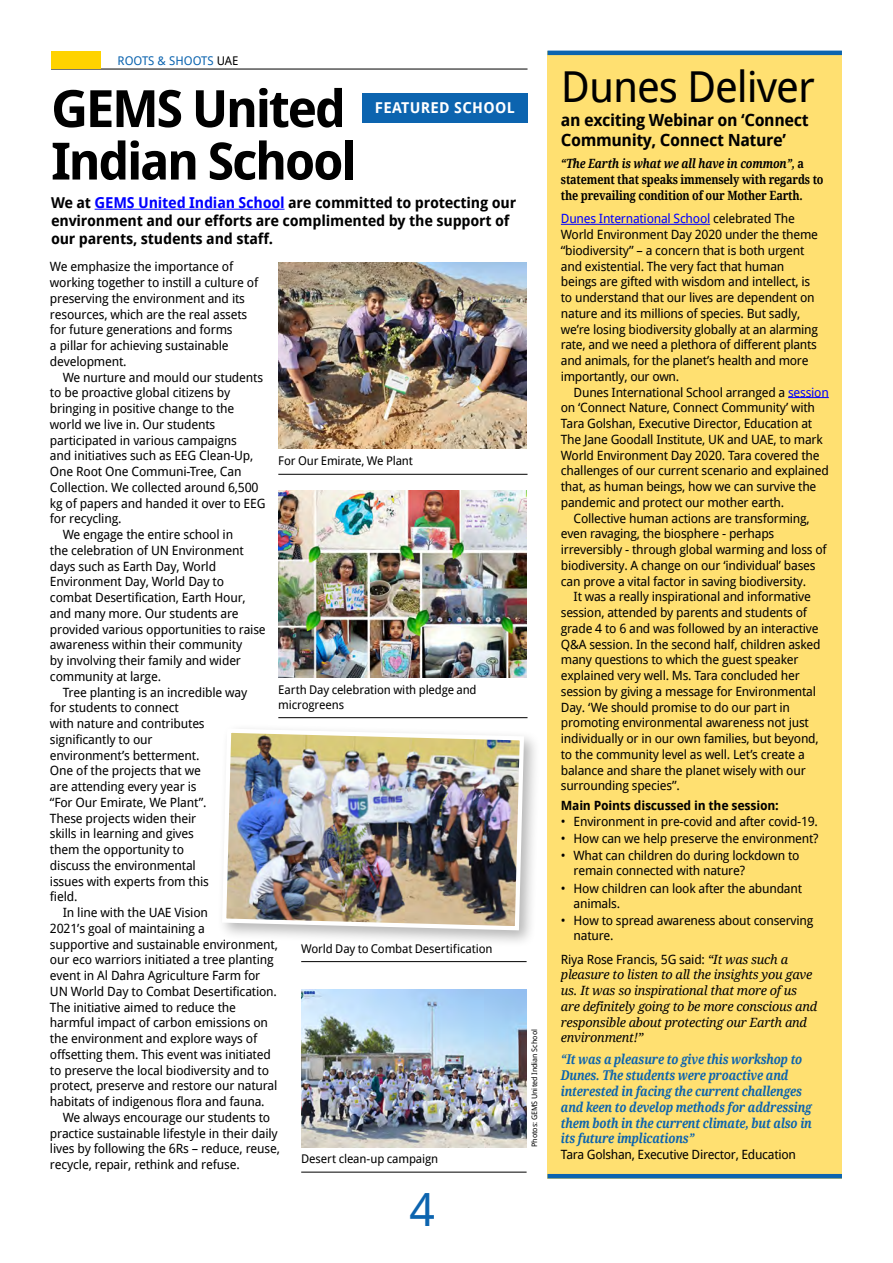
<style>
.page{position:relative;width:893px;height:1263px;background:#fff}
.page>*{position:absolute;margin:0;border:0;box-sizing:border-box;transform-origin:0 0}
.t1{font:700 51.45px/52.5px "Droid Sans";letter-spacing:-.05em;color:#000}
.t2{font:45.9px "Droid Sans";color:#0c64af}
.t3{font:42.6px "Droid Sans";letter-spacing:-.025em;color:#000}
.t4{font:700 16.8px/19.8px "Droid Sans";letter-spacing:-.025em;color:#000}
.t5{font:700 15px/18px "Droid Sans";letter-spacing:-.015em;color:#000}
.t6{font:700 15px "Droid Sans";letter-spacing:.02em;color:#fff}
.t7{font:italic 700 13.5px/15.8px "Droid Serif";letter-spacing:-.015em;color:#0c64af;scale:.85 1}
.t8{font:12.75px/15.8px "Droid Sans";letter-spacing:-.02em;color:#000}
.t9{font:italic 12.75px/15.8px "Droid Serif";letter-spacing:-.02em;color:#000}
.t10{font:700 12.75px/15.8px "Droid Serif";letter-spacing:-.015em;color:#000;scale:.85 1}
.t11{font:700 12.75px "Droid Sans";letter-spacing:-.02em;color:#000}
.t12{font:12px/15px "Droid Sans";letter-spacing:-.015em;color:#000}
.t13{font:12px "Droid Sans";color:#0c64af}
.t14{font:7.5px "Droid Sans";color:#000}
.s1{color:#000}
.s2{color:#00f}
.s3{font-style:italic}
.s4{font-family:"Droid Sans";font-style:normal}
</style>
<div class="page">
<hr style="left:51px;top:69px;width:476px;height:1px;background:#000">
<div style="left:547px;top:51px;width:295px;height:1127px;background:#ffe071"></div>
<img style="left:278px;top:262px;width:249px;height:187px">
<img style="left:301px;top:990px;width:226px;height:157px">
<img style="left:278px;top:491px;width:249px;height:186px">
<div style="left:51px;top:51px;width:50px;height:18px;background:#ffd300"></div>
<hr style="left:278px;top:717px;width:249px;height:1px;background:#000">
<hr style="left:278px;top:474px;width:249px;height:1px;background:#000">
<hr style="left:301px;top:1172px;width:226px;height:1px;background:#000">
<hr style="left:301px;top:961px;width:226px;height:1px;background:#000">
<div style="left:216px;top:723px;width:326px;height:225px;background:#000;opacity:.29"></div>
<img style="left:220px;top:726px;width:306px;height:206px">
<div style="left:362px;top:94px;width:165px;height:29px;background:#0c64af"></div>
<hr style="left:95px;top:209px;width:190px;height:1px;background:#00f">
<hr style="left:561px;top:224px;width:149px;height:1px;background:#00f">
<hr style="left:788px;top:397px;width:41px;height:1px;background:#00f">
<hr style="left:547px;top:51px;width:295px;height:4px;background:#0c64af">
<hr style="left:547px;top:1174px;width:295px;height:4px;background:#0c64af">
<p class="t13" style="left:118px;top:53px;width:122px">ROOTS &amp; SHOOTS <span class="s1">UAE</span></p>
<p class="t1" style="left:51px;top:83px;width:307px">GEMS United<br>Indian School</p>
<p class="t6" style="left:375px;top:99px;width:141px">FEATURED SCHOOL</p>
<p class="t5" style="left:51px;top:194px;width:467px">We at <span class="s2">GEMS United Indian School</span> are committed to protecting our environment and our efforts are complimented by the support of our parents, students and staff.</p>
<p class="t8" style="left:50px;top:259px;width:210px">We emphasize the importance of working together to instill a culture of preserving the environment and its resources, which are the real assets for future generations and forms<br>a pillar for achieving sustainable development.</p>
<p class="t8" style="left:50px;top:369px;width:217px;text-indent:13px">We nurture and mould our students to be proactive global citizens by bringing in positive change to the world we live in. Our students participated in various campaigns<br>and initiatives such as EEG Clean-Up,<br>One Root One Communi-Tree, Can<br>Collection. We collected around 6,500 kg of papers and handed it over to EEG for recycling.</p>
<p class="t8" style="left:50px;top:527px;width:217px;text-indent:13px">We engage the entire school in<br>the celebration of UN Environment days such as Earth Day, World<br>Environment Day, World Day to combat Desertification, Earth Hour, and many more. Our students are provided various opportunities to raise awareness within their community<br>by involving their family and wider community at large.</p>
<p class="t8" style="left:50px;top:684px;width:199px;text-indent:13px">Tree planting is an incredible way for students to connect<br>with nature and contributes significantly to our<br>environment’s betterment.<br>One of the projects that we<br>are attending every year is<br>“For Our Emirate, We Plant”.<br>These projects widen their<br>skills in learning and gives<br>them the opportunity to<br>discuss the environmental<br>issues with experts from this<br>field.</p>
<p class="t8" style="left:50px;top:905px;width:229px;text-indent:13px">In line with the UAE Vision<br>2021’s goal of maintaining a<br>supportive and sustainable environment, our eco warriors initiated a tree planting event in Al Dahra Agriculture Farm for UN World Day to Combat Desertification.<br>The initiative aimed to reduce the harmful impact of carbon emissions on the environment and explore ways of offsetting them. This event was initiated to preserve the local biodiversity and to protect, preserve and restore our natural habitats of indigenous flora and fauna.</p>
<p class="t8" style="left:50px;top:1109px;width:231px;text-indent:13px">We always encourage our students to practice sustainable lifestyle in their daily lives by following the 6Rs – reduce, reuse, recycle, repair, rethink and refuse.</p>
<p class="t12" style="left:278px;top:454px;width:136px">For Our Emirate, We Plant</p>
<p class="t12" style="left:278px;top:682px;width:200px">Earth Day celebration with pledge and microgreens</p>
<p class="t12" style="left:301px;top:941px;width:193px">World Day to Combat Desertification</p>
<p class="t12" style="left:301px;top:1151px;width:139px">Desert clean-up campaign</p>
<p class="t2" style="left:410px;top:1183px;width:27px">4</p>
<p class="t14" style="left:530px;top:1147px;width:120px;rotate:-90deg">Photos: GEMS United Indian School</p>
<p class="t3" style="left:561px;top:62px;width:256px">Dunes Deliver</p>
<p class="t4" style="left:561px;top:110px;width:249px">an exciting Webinar on ‘Connect<br>Community, Connect Nature’</p>
<p class="t10" style="left:561px;top:156px;width:310px"><span class="s3">“The Earth is what we all have in common”,</span> a statement that speaks immensely with regards to the prevailing condition of our Mother Earth.</p>
<p class="t8" style="left:561px;top:211px;width:259px"><span class="s2">Dunes International School</span> celebrated The World Environment Day 2020 under the theme “biodiversity” – a concern that is both urgent and existential. The very fact that human beings are gifted with wisdom and intellect, is to understand that our lives are dependent on nature and its millions of species. But sadly, we’re losing biodiversity globally at an alarming rate, and we need a plethora of different plants and animals, for the planet’s health and more importantly, our own.</p>
<p class="t8" style="left:561px;top:384px;width:269px;text-indent:13px">Dunes International School arranged a <span class="s2">session </span>on ‘Connect Nature, Connect Community’ with Tara Golshan, Executive Director, Education at The Jane Goodall Institute, UK and UAE, to mark World Environment Day 2020. Tara covered the challenges of our current scenario and explained that, as human beings, how we can survive the pandemic and protect our mother earth.</p>
<p class="t8" style="left:561px;top:510px;width:267px;text-indent:13px">Collective human actions are transforming, even ravaging, the biosphere - perhaps irreversibly - through global warming and loss of biodiversity. A change on our ‘individual’ bases can prove a vital factor in saving biodiversity.</p>
<p class="t8" style="left:561px;top:589px;width:261px;text-indent:13px">It was a really inspirational and informative session, attended by parents and students of grade 4 to 6 and was followed by an interactive Q&amp;A session. In the second half, children asked many questions to which the guest speaker explained very well. Ms. Tara concluded her session by giving a message for Environmental Day. ‘We should promise to do our part in promoting environmental awareness not just individually or in our own families, but beyond, to the community level as well. Let’s create a balance and share the planet wisely with our surrounding species”.</p>
<p class="t11" style="left:561px;top:798px;width:219px">Main Points discussed in the session:</p>
<p class="t8" style="left:561px;top:814px;width:259px">• Environment in pre-covid and after covid-19.</p>
<p class="t8" style="left:561px;top:831px;width:259px">• How can we help preserve the environment?</p>
<p class="t8" style="left:574px;top:848px;width:227px;line-height:15px;text-indent:-13px">• What can children do during lockdown to remain connected with nature?</p>
<p class="t8" style="left:574px;top:881px;width:230px;line-height:15px;text-indent:-13px">• How children can look after the abundant animals.</p>
<p class="t8" style="left:574px;top:913px;width:241px;line-height:15px;text-indent:-13px">• How to spread awareness about conserving nature.</p>
<p class="t9" style="left:561px;top:951px;width:258px"><span class="s4">Riya Rose Francis, 5G said:</span> “It was such a pleasure to listen to all the insights you gave us. It was so inspirational that more of us are definitely going to be more conscious and responsible about protecting our Earth and environment!”</p>
<p class="t7" style="left:561px;top:1052px;width:297px">“It was a pleasure to give this workshop to Dunes. The students were proactive and interested in facing the current challenges and keen to develop methods for addressing them both in the current climate, but also in its future implications”</p>
<p class="t8" style="left:561px;top:1147px;width:236px">Tara Golshan, Executive Director, Education</p>
</div>
